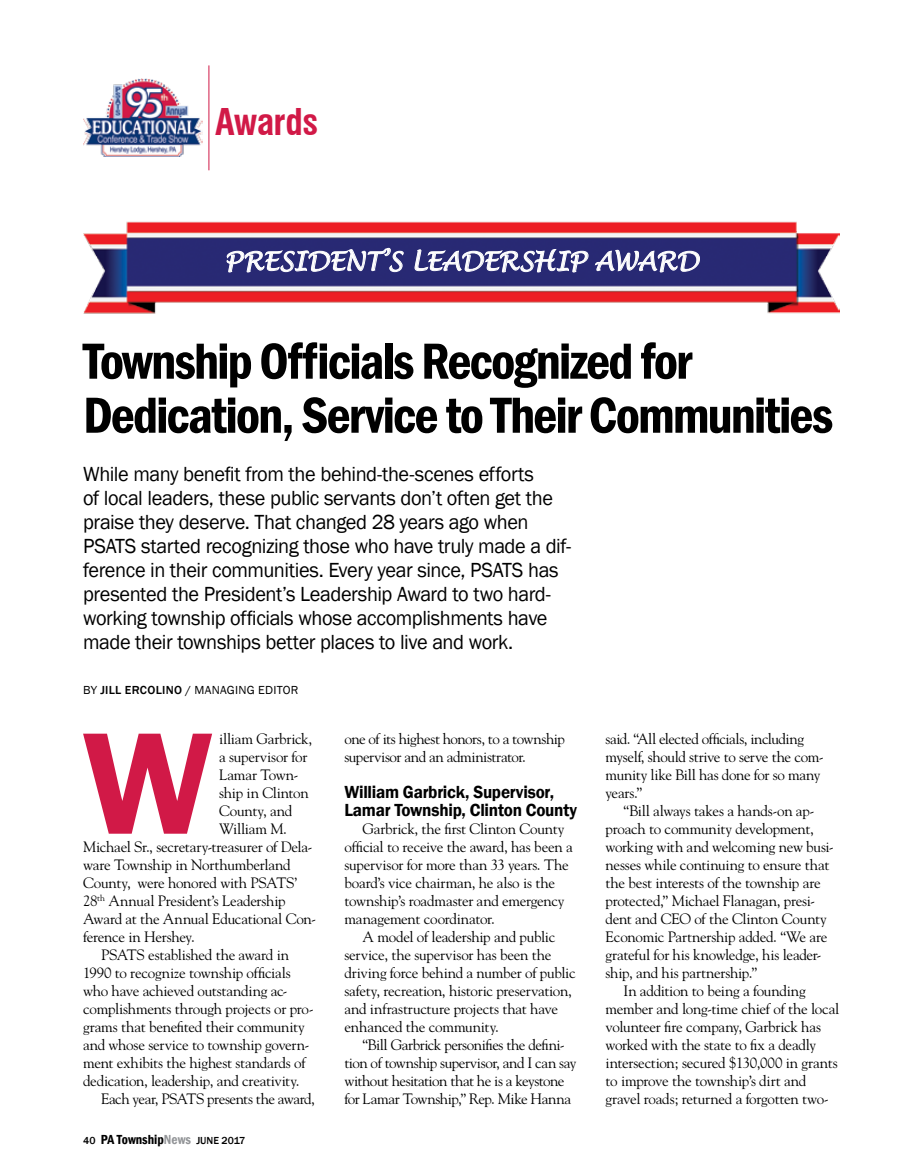
<style>
.page{position:relative;width:905px;height:1175px;background:#fff}
.page>*{position:absolute;margin:0;border:0;box-sizing:border-box;transform-origin:0 0}
.t1{font:600 150px "Franklin Gothic";color:#d11947}
.t2{font:600 condensed 52.5px/54px "Franklin Gothic";letter-spacing:-.035em;color:#000}
.t3{font:700 condensed 36px "Swiss 721 BT";letter-spacing:-.015em;color:#d11947}
.t4{font:italic 25.5px "Lucida Handwriting";letter-spacing:-.01em;color:#fff}
.t5{font:21px/24px "Franklin Gothic";letter-spacing:-.02em;color:#000}
.t6{font:600 18px/18px "Franklin Gothic";letter-spacing:-.015em;color:#000;scale:.95 1}
.t7{font:15px/18px "Goudy";letter-spacing:-.02em;color:#000}
.t8{font:12px "Franklin Gothic";letter-spacing:.02em;color:#000}
.t9{font:500 10.5px "Franklin Gothic";color:#000}
.s1{font-weight:500}
.s2{font-weight:600;font-stretch:condensed;font-size:13.5px}
.s3{font-weight:600;font-stretch:condensed;font-size:13.5px;color:#939598}
</style>
<div class="page">
<img style="left:83px;top:79px;width:119px;height:78px">
<hr style="left:208px;top:65px;width:1px;height:105px;background:#d11947">
<img style="left:83px;top:221px;width:756px;height:93px">
<svg style="left:226px;top:247px;width:178px;height:26px;background:#585992"></svg>
<svg style="left:414px;top:249px;width:174px;height:24px;background:#5d5e96"></svg>
<svg style="left:595px;top:249px;width:105px;height:24px;background:#5c5d95"></svg>
<h3 class="t3" style="left:215px;top:101px;width:104px">Awards</h3>
<h3 class="t4" style="left:224px;top:246px;width:475px">PRESIDENT’S LEADERSHIP AWARD</h3>
<h2 class="t2" style="left:83px;top:333px;width:751px">Township Officials Recognized for<br>Dedication, Service to Their Communities</h2>
<p class="t5" style="left:83px;top:462px;width:489px">While many benefit from the behind-the-scenes efforts<br>of local leaders, these public servants don’t often get the praise they deserve. That changed 28 years ago when PSATS started recognizing those who have truly made a dif&shy;ference in their communities. Every year since, PSATS has presented the President’s Leadership Award to two hard&shy;working township officials whose accomplishments have made their townships better places to live and work.</p>
<p class="t8" style="left:83px;top:682px;width:217px">BY <span class="s1">JILL ERCOLINO</span> / MANAGING EDITOR</p>
<h1 class="t1" style="left:82px;top:691px;width:132px">W</h1>
<p class="t7" style="left:219px;top:729px;width:94px">illiam Garbrick,</p>
<p class="t7" style="left:219px;top:747px;width:90px">a supervisor for</p>
<p class="t7" style="left:219px;top:765px;width:81px">Lamar Town-</p>
<p class="t7" style="left:219px;top:783px;width:91px">ship in Clinton</p>
<p class="t7" style="left:219px;top:801px;width:75px">County, and</p>
<p class="t7" style="left:219px;top:819px;width:69px">William M.</p>
<p class="t7" style="left:83px;top:837px;width:231px">Michael Sr., secretary-treasurer of Dela-</p>
<p class="t7" style="left:83px;top:855px;width:209px">ware Township in Northumberland</p>
<p class="t7" style="left:83px;top:873px;width:216px">County, were honored with PSATS’</p>
<p class="t7" style="left:83px;top:891px;width:204px">28<sup>th</sup> Annual President’s Leadership</p>
<p class="t7" style="left:83px;top:909px;width:234px">Award at the Annual Educational Con-</p>
<p class="t7" style="left:83px;top:927px;width:113px">ference in Hershey.</p>
<p class="t7" style="left:101px;top:945px;width:189px">PSATS established the award in</p>
<p class="t7" style="left:83px;top:963px;width:209px">1990 to recognize township officials</p>
<p class="t7" style="left:83px;top:981px;width:206px">who have achieved outstanding ac-</p>
<p class="t7" style="left:83px;top:999px;width:232px">complishments through projects or pro-</p>
<p class="t7" style="left:83px;top:1017px;width:223px">grams that benefited their community</p>
<p class="t7" style="left:83px;top:1035px;width:228px">and whose service to township govern-</p>
<p class="t7" style="left:83px;top:1053px;width:224px">ment exhibits the highest standards of</p>
<p class="t7" style="left:83px;top:1071px;width:218px">dedication, leadership, and creativity.</p>
<p class="t7" style="left:101px;top:1089px;width:215px">Each year, PSATS presents the award,</p>
<p class="t9" style="left:83px;top:1133px;width:163px">40 <span class="s2">PA Township</span><span class="s3">News</span> JUNE 2017</p>
<p class="t7" style="left:344px;top:729px;width:222px">one of its highest honors, to a township supervisor and an administrator.</p>
<p class="t6" style="left:344px;top:783px;width:246px">William Garbrick, Supervisor,<br>Lamar Township, Clinton County</p>
<p class="t7" style="left:344px;top:819px;width:230px;text-indent:18px">Garbrick, the first Clinton County official to receive the award, has been a supervisor for more than 33 years. The board’s vice chairman, he also is the township’s roadmaster and emergency management coordinator.</p>
<p class="t7" style="left:344px;top:927px;width:233px;text-indent:18px">A model of leadership and public service, the supervisor has been the driving force behind a number of public safety, recreation, historic preservation, and infrastructure projects that have enhanced the community.</p>
<p class="t7" style="left:344px;top:1035px;width:233px;text-indent:18px">“Bill Garbrick personifies the defini&shy;tion of township supervisor, and I can say without hesitation that he is a keystone for Lamar Township,” Rep. Mike Hanna</p>
<p class="t7" style="left:605px;top:729px;width:220px">said. “All elected officials, including myself, should strive to serve the com&shy;munity like Bill has done for so many years.”</p>
<p class="t7" style="left:623px;top:801px;width:192px">“Bill always takes a hands-on ap-</p>
<p class="t7" style="left:605px;top:819px;width:210px">proach to community development,</p>
<p class="t7" style="left:605px;top:837px;width:230px">working with and welcoming new busi-</p>
<p class="t7" style="left:605px;top:855px;width:225px">nesses while continuing to ensure that</p>
<p class="t7" style="left:605px;top:873px;width:217px">the best interests of the township are</p>
<p class="t7" style="left:605px;top:891px;width:211px">protected,” Michael Flanagan, presi-</p>
<p class="t7" style="left:605px;top:909px;width:223px">dent and CEO of the Clinton County</p>
<p class="t7" style="left:605px;top:927px;width:223px">Economic Partnership added. “We are</p>
<p class="t7" style="left:605px;top:945px;width:217px">grateful for his knowledge, his leader-</p>
<p class="t7" style="left:605px;top:963px;width:153px">ship, and his partnership.”</p>
<p class="t7" style="left:623px;top:981px;width:184px">In addition to being a founding</p>
<p class="t7" style="left:605px;top:999px;width:235px">member and long-time chief of the local</p>
<p class="t7" style="left:605px;top:1017px;width:217px">volunteer fire company, Garbrick has</p>
<p class="t7" style="left:605px;top:1035px;width:212px">worked with the state to fix a deadly</p>
<p class="t7" style="left:605px;top:1053px;width:234px">intersection; secured $130,000 in grants</p>
<p class="t7" style="left:605px;top:1071px;width:202px">to improve the township’s dirt and</p>
<p class="t7" style="left:605px;top:1089px;width:225px">gravel roads; returned a forgotten two-</p>
</div>
